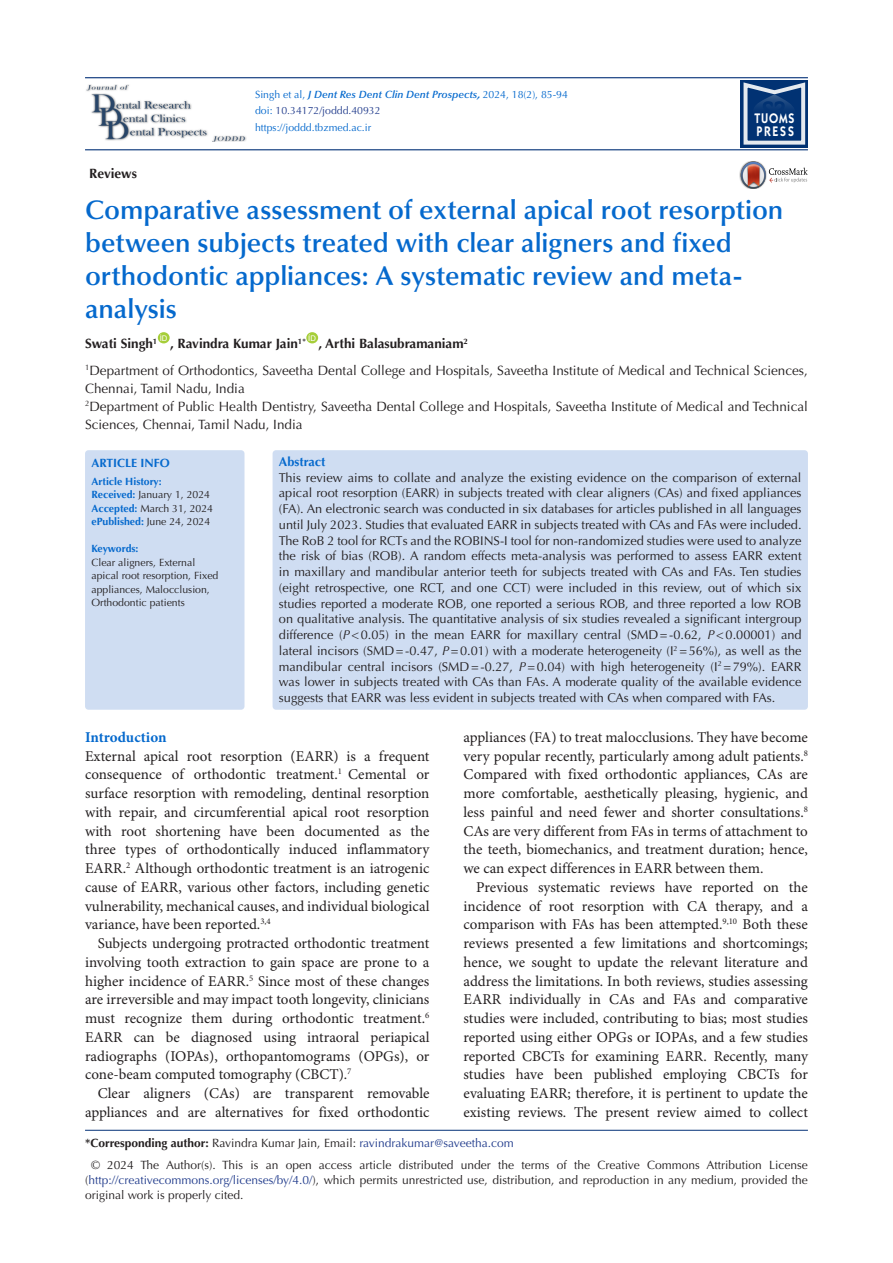
<style>
.page{position:relative;width:893px;height:1263px;background:#fff}
.page>*{position:absolute;margin:0;border:0;box-sizing:border-box;transform-origin:0 0}
.t1{font:600 27px/33px "Optima LT Std";color:#0569cd}
.Normal__Web{font:15px/18.8px "Minion Pro";color:#231f20;text-align:justify}
.heading_1{font:700 15px "Minion Pro";letter-spacing:-.005em;color:#0569cd}
.t2{font:600 13.95px/12.3px "ITC Kabel Std";letter-spacing:.11em;color:#fff;scale:.85 1}
.t3{font:13.5px/18px "Optima LT Std";color:#231f20}
.t4{font:700 13.5px "Optima LT Std";color:#231f20}
.t5{font:12.75px/15.8px "Optima LT Std";color:#231f20;text-align:justify}
.t6{font:700 12.75px "Optima LT Std";color:#0569cd}
.corresponding{font:12px/15px "Optima LT Std";color:#231f20;text-align:justify}
.corresponding-2{font:12px "Optima LT Std";color:#253f8e}
.t7{font:700 12px "Optima LT Std";color:#0569cd}
.t8{font:10.5px/13.5px "Optima LT Std";color:#231f20}
.t9{font:italic 600 10.5px "Optima LT Std";color:#0569cd}
.t10{font:700 10.5px "Optima LT Std";color:#0569cd}
.t11{font:10.5px "Optima LT Std";color:#0569cd}
.t12{font:10.5px "Optima LT Std";color:#253f8e}
.t13{font:700 10.5px "Optima LT Std";letter-spacing:-.02em;color:#0569cd}
.t14{font:7.8px "Arial";color:#fff}
.s1{font-weight:400;font-style:normal}
.s2{font-weight:700}
.s3{color:#0569cd}
.s4{font-weight:700;color:#0569cd}
.s5{font-weight:400;color:#231f20}
.s6{font-style:italic}
.s7{font-weight:700;color:#231f20}
.s8{color:#231f20}
.s9{color:#253f8e}
</style>
<div class="page">
<hr style="left:85px;top:149px;width:723px;height:1px;background:#053278">
<hr style="left:85px;top:77px;width:723px;height:1px;background:#053278">
<div style="left:158px;top:332px;width:12px;height:11px;background:#a6ce39;border-radius:50%"></div>
<div style="left:306px;top:332px;width:12px;height:11px;background:#a6ce39;border-radius:50%"></div>
<img style="left:739px;top:169px;width:2px;height:13px">
<svg style="left:741px;top:161px;width:67px;height:28px"></svg>
<div style="left:740px;top:80px;width:68px;height:68px;background:#013273"></div>
<svg style="left:743px;top:82px;width:62px;height:63px"></svg>
<img style="left:86px;top:85px;width:160px;height:57px">
<hr style="left:85px;top:1130px;width:723px;height:1px;background:#053278">
<div style="left:85px;top:450px;width:159px;height:260px;background:#cfddf2;border-radius:3px"></div>
<div style="left:273px;top:450px;width:535px;height:260px;background:#cfddf2;border-radius:3px"></div>
<p class="t4" style="left:89px;top:165px;width:49px">Reviews</p>
<p class="t9" style="left:255px;top:88px;width:314px"><span class="s1">Singh et al,</span> J Dent Res Dent Clin Dent Prospects<span class="s2">,</span> <span class="s1">2024, 18(2), 85-94</span></p>
<p class="t12" style="left:255px;top:105px;width:127px"><span class="s3">doi:</span> 10.34172/joddd.40932</p>
<p class="t11" style="left:255px;top:122px;width:118px">https://joddd.tbzmed.ac.ir</p>
<p class="t2" style="left:755px;top:112px;width:48px">TUOMS<br>PRESS</p>
<p class="t1" style="left:85px;top:193px;width:700px">Comparative assessment of external apical root resorption between subjects treated with clear aligners and fixed orthodontic appliances: A systematic review and meta&shy;analysis</p>
<p class="t4" style="left:85px;top:336px;width:74px">Swati Singh<sup>1</sup></p>
<p class="t14" style="left:160px;top:333px;width:9px">ID</p>
<p class="t14" style="left:308px;top:333px;width:9px">ID</p>
<p class="t4" style="left:318px;top:336px;width:151px">, Arthi Balasubramaniam<sup>2</sup></p>
<p class="t3" style="left:85px;top:362px;width:724px"><sup>1</sup>Department of Orthodontics, Saveetha Dental College and Hospitals, Saveetha Institute of Medical and Technical Sciences,<br>Chennai, Tamil Nadu, India</p>
<p class="t3" style="left:85px;top:398px;width:724px"><sup>2</sup>Department of Public Health Dentistry, Saveetha Dental College and Hospitals, Saveetha Institute of Medical and Technical<br>Sciences, Chennai, Tamil Nadu, India</p>
<p class="t4" style="left:170px;top:336px;width:137px">, Ravindra Kumar Jain<sup>1*</sup></p>
<p class="t7" style="left:91px;top:456px;width:80px">ARTICLE INFO</p>
<p class="t10" style="left:91px;top:475px;width:72px">Article History:</p>
<p class="t8" style="left:91px;top:488px;width:120px"><span class="s4">Received:</span> January 1, 2024</p>
<p class="t8" style="left:91px;top:501px;width:123px"><span class="s4">Accepted:</span> March 31, 2024</p>
<p class="t10" style="left:91px;top:515px;width:120px">ePublished: <span class="s5">June 24, 2024</span></p>
<p class="t13" style="left:91px;top:542px;width:49px">Keywords:</p>
<p class="t8" style="left:91px;top:555px;width:129px">Clear aligners, External apical root resorption, Fixed appliances, Malocclusion,<br>Orthodontic patients</p>
<p class="t6" style="left:279px;top:454px;width:48px">Abstract</p>
<p class="t5" style="left:279px;top:470px;width:524px">This review aims to collate and analyze the existing evidence on the comparison of external apical root resorption (EARR) in subjects treated with clear aligners (CAs) and fixed appliances (FA). An electronic search was conducted in six databases for articles published in all languages until July 2023. Studies that evaluated EARR in subjects treated with CAs and FAs were included.<br>The RoB 2 tool for RCTs and the ROBINS-I tool for non-randomized studies were used to analyze the risk of bias (ROB). A random effects meta-analysis was performed to assess EARR extent in maxillary and mandibular anterior teeth for subjects treated with CAs and FAs. Ten studies (eight retrospective, one RCT, and one CCT) were included in this review, out of which six studies reported a moderate ROB, one reported a serious ROB, and three reported a low ROB on qualitative analysis. The quantitative analysis of six studies revealed a significant intergroup difference (<span class="s6">P</span>&lt;0.05) in the mean EARR for maxillary central (SMD=-0.62, <span class="s6">P</span>&lt;0.00001) and lateral incisors (SMD=-0.47, <span class="s6">P</span>=0.01) with a moderate heterogeneity (I<sup>2</sup> =56%), as well as the mandibular central incisors (SMD=-0.27, <span class="s6">P</span>=0.04) with high heterogeneity (I<sup>2</sup> =79%). EARR was lower in subjects treated with CAs than FAs. A moderate quality of the available evidence suggests that EARR was less evident in subjects treated with CAs when compared with FAs.</p>
<p class="heading_1" style="left:85px;top:726px;width:83px">Introduction</p>
<p class="Normal__Web" style="left:85px;top:747px;width:346px">External apical root resorption (EARR) is a frequent consequence of orthodontic treatment.<sup>1</sup> Cemental or surface resorption with remodeling, dentinal resorption with repair, and circumferential apical root resorption with root shortening have been documented as the three types of orthodontically induced inflammatory EARR.<sup>2</sup> Although orthodontic treatment is an iatrogenic cause of EARR, various other factors, including genetic vulnerability, mechanical causes, and individual biological variance, have been reported.<sup>3,4</sup></p>
<p class="Normal__Web" style="left:85px;top:934px;width:346px;text-indent:13px">Subjects undergoing protracted orthodontic treatment involving tooth extraction to gain space are prone to a higher incidence of EARR.<sup>5</sup> Since most of these changes are irreversible and may impact tooth longevity, clinicians must recognize them during orthodontic treatment.<sup>6<br></sup>EARR can be diagnosed using intraoral periapical radiographs (IOPAs), orthopantomograms (OPGs), or cone-beam computed tomography (CBCT).<sup>7</sup></p>
<p class="Normal__Web" style="left:85px;top:1084px;width:346px;text-align:right">Clear aligners (CAs) are transparent removable appliances and are alternatives for fixed orthodontic</p>
<p class="Normal__Web" style="left:463px;top:728px;width:346px">appliances (FA) to treat malocclusions. They have become very popular recently, particularly among adult patients.<sup>8<br></sup>Compared with fixed orthodontic appliances, CAs are more comfortable, aesthetically pleasing, hygienic, and less painful and need fewer and shorter consultations.<sup>8<br></sup>CAs are very different from FAs in terms of attachment to the teeth, biomechanics, and treatment duration; hence, we can expect differences in EARR between them.</p>
<p class="Normal__Web" style="left:463px;top:878px;width:346px;text-indent:13px">Previous systematic reviews have reported on the incidence of root resorption with CA therapy, and a comparison with FAs has been attempted.<sup>9,10</sup> Both these reviews presented a few limitations and shortcomings; hence, we sought to update the relevant literature and address the limitations. In both reviews, studies assessing EARR individually in CAs and FAs and comparative studies were included, contributing to bias; most studies reported using either OPGs or IOPAs, and a few studies reported CBCTs for examining EARR. Recently, many studies have been published employing CBCTs for evaluating EARR; therefore, it is pertinent to update the existing reviews. The present review aimed to collect</p>
<p class="corresponding-2" style="left:85px;top:1136px;width:430px"><span class="s7">*Corresponding author:</span> <span class="s8">Ravindra Kumar Jain, Email:</span> ravindrakumar@saveetha.com</p>
<p class="corresponding" style="left:85px;top:1157px;width:724px;text-indent:6px">© 2024 The Author(s). This is an open access article distributed under the terms of the Creative Commons Attribution License (<span class="s9">http://creativecommons.org/licenses/by/4.0/</span>), which permits unrestricted use, distribution, and reproduction in any medium, provided the original work is properly cited.</p>
</div>
